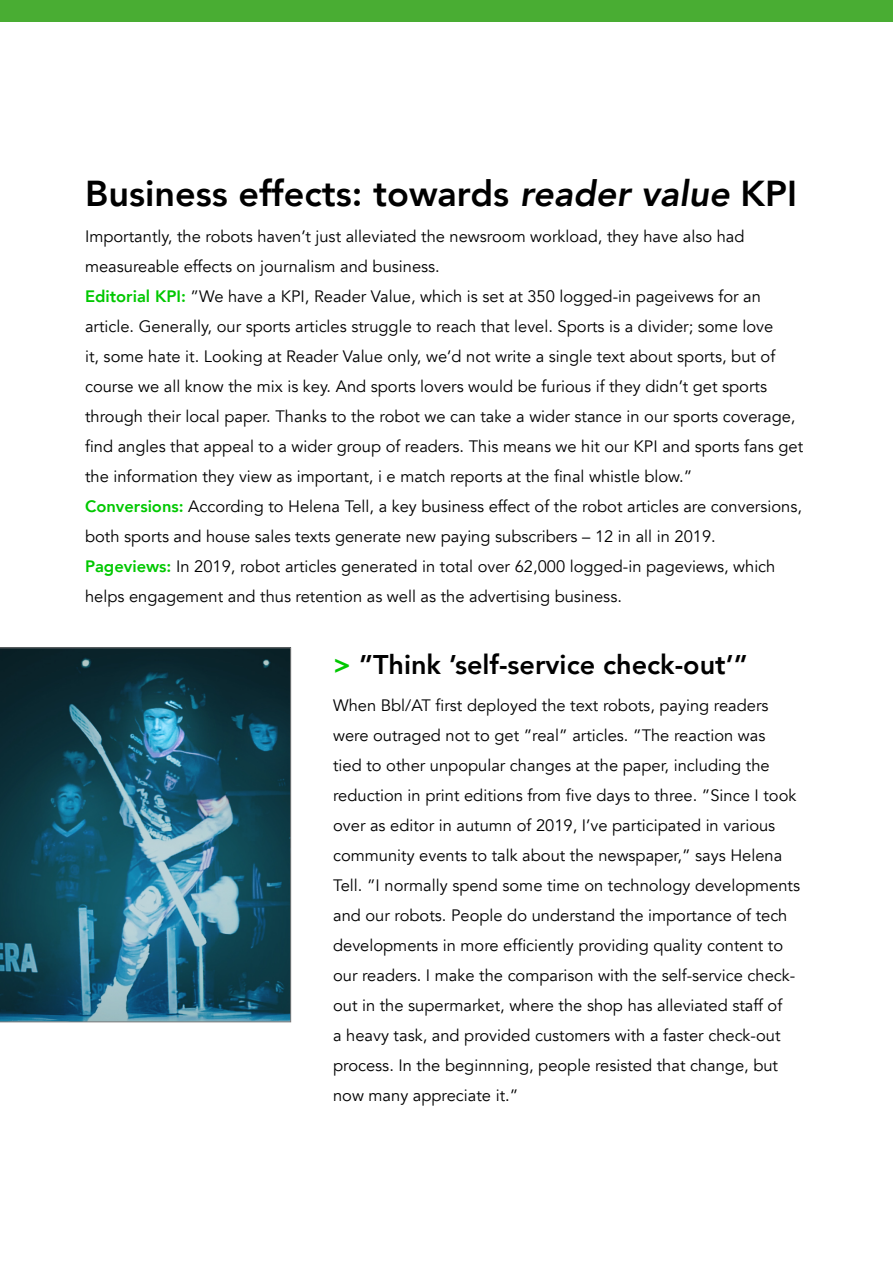
<style>
.page{position:relative;width:893px;height:1263px;background:#fff}
.page>*{position:absolute;margin:0;border:0;box-sizing:border-box;transform-origin:0 0}
.t1{font:800 36px "Avenir";color:#000}
.t2{font:800 27px "Avenir";color:#000}
.t3{font:16.5px/30px "Avenir";color:#000}
.s1{font-style:italic}
.s2{font-weight:800;color:#00c800}
.s3{color:#00c800}
</style>
<div class="page">
<div style="left:0;top:0;width:893px;height:21px;background:#49ad33"></div>
<svg style="left:0;top:647px;width:291px;height:375px;background:#215668"></svg>
<h1 class="t1" style="left:85px;top:166px;width:713px">Business effects: towards <span class="s1">reader value</span> KPI</h1>
<p class="t3" style="left:85px;top:221px;width:720px">Importantly, the robots haven’t just alleviated the newsroom workload, they have also had measureable effects on journalism and business.<br><span class="s2">Editorial KPI:</span> ”We have a KPI, Reader Value, which is set at 350 logged-in pageivews for an article. Generally, our sports articles struggle to reach that level. Sports is a divider; some love<br>it, some hate it. Looking at Reader Value only, we’d not write a single text about sports, but of course we all know the mix is key. And sports lovers would be furious if they didn’t get sports through their local paper. Thanks to the robot we can take a wider stance in our sports coverage, find angles that appeal to a wider group of readers. This means we hit our KPI and sports fans get the information they view as important, i e match reports at the final whistle blow.”<br><span class="s2">Conversions:</span> According to Helena Tell, a key business effect of the robot articles are conversions, both sports and house sales texts generate new paying subscribers – 12 in all in 2019.<br><span class="s2">Pageviews:</span> In 2019, robot articles generated in total over 62,000 logged-in pageviews, which helps engagement and thus retention as well as the advertising business.</p>
<h2 class="t2" style="left:333px;top:644px;width:416px"><span class="s3">&gt;</span> ”Think ’self-service check-out’”</h2>
<p class="t3" style="left:333px;top:691px;width:469px">When Bbl/AT first deployed the text robots, paying readers were outraged not to get ”real” articles. ”The reaction was<br>tied to other unpopular changes at the paper, including the reduction in print editions from five days to three. ”Since I took over as editor in autumn of 2019, I’ve participated in various community events to talk about the newspaper,” says Helena Tell. ”I normally spend some time on technology developments and our robots. People do understand the importance of tech developments in more efficiently providing quality content to our readers. I make the comparison with the self-service check&shy;out in the supermarket, where the shop has alleviated staff of<br>a heavy task, and provided customers with a faster check-out process. In the beginnning, people resisted that change, but now many appreciate it.”</p>
</div>
